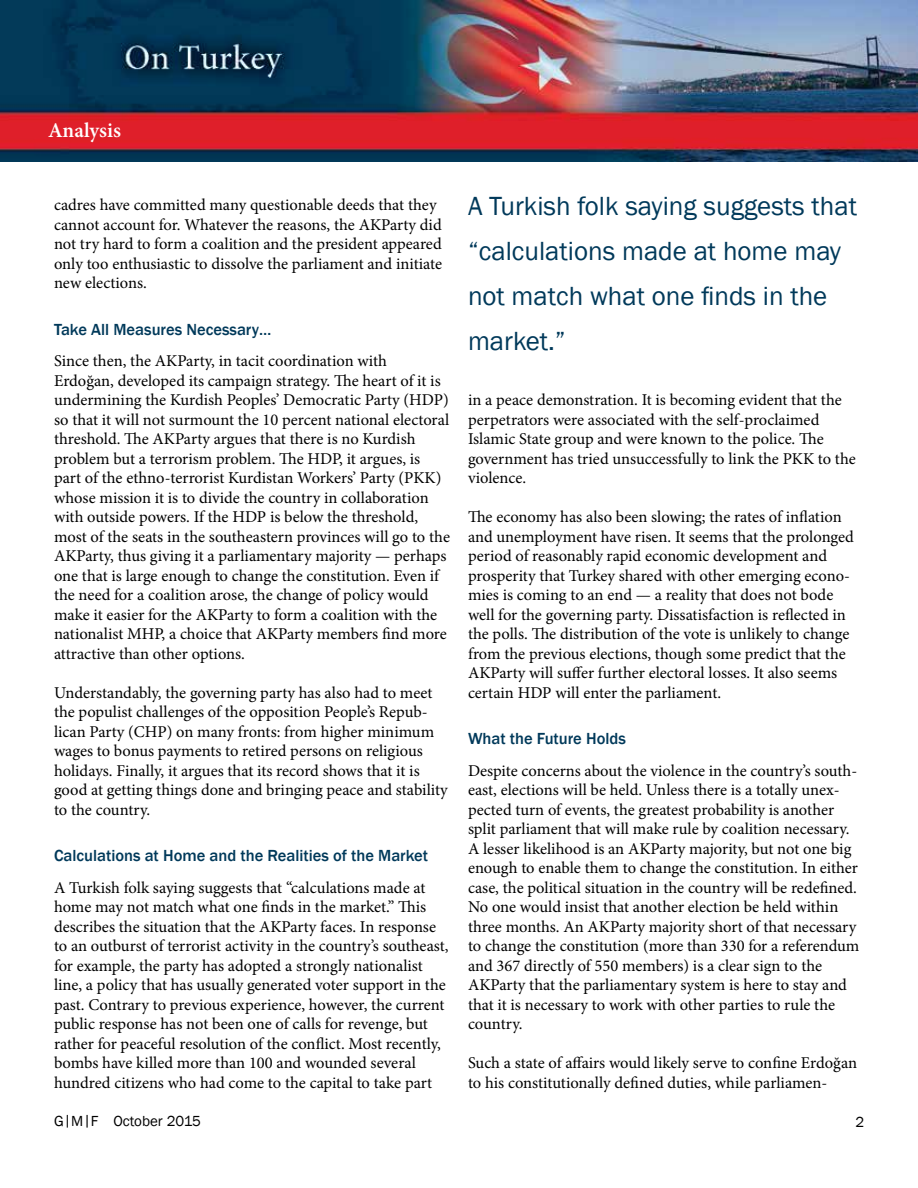
<style>
.page{position:relative;width:918px;height:1188px;background:#fff}
.page>*{position:absolute;margin:0;border:0;box-sizing:border-box;transform-origin:0 0}
.t1{font:27px/45px "Franklin Gothic";color:#00395a}
.t2{font:600 21px "Minion Pro";color:#fff}
.t3{font:16.5px/19.5px "Minion Pro";color:#000}
.t4{font:500 16.5px "Franklin Gothic";color:#00395a}
.t5{font:15px "Franklin Gothic";color:#000}
</style>
<div class="page">
<img style="left:0;top:0;width:918px;height:162px">
<p class="t2" style="left:48px;top:116px;width:75px">Analysis</p>
<p class="t3" style="left:54px;top:195px;width:390px">cadres have committed many questionable deeds that they cannot account for. Whatever the reasons, the AKParty did not try hard to form a coalition and the president appeared only too enthusiastic to dissolve the parliament and initiate new elections.</p>
<p class="t4" style="left:54px;top:319px;width:219px">Take All Measures Necessary…</p>
<p class="t3" style="left:54px;top:351px;width:398px">Since then, the AKParty, in tacit coordination with Erdoğan, developed its campaign strategy. The heart of it is undermining the Kurdish Peoples’ Democratic Party (HDP) so that it will not surmount the 10 percent national electoral threshold. The AKParty argues that there is no Kurdish problem but a terrorism problem. The HDP, it argues, is part of the ethno-terrorist Kurdistan Workers’ Party (PKK) whose mission it is to divide the country in collaboration with outside powers. If the HDP is below the threshold, most of the seats in the southeastern provinces will go to the AKParty, thus giving it a parliamentary majority — perhaps one that is large enough to change the constitution. Even if the need for a coalition arose, the change of policy would make it easier for the AKParty to form a coalition with the nationalist MHP, a choice that AKParty members find more attractive than other options.</p>
<p class="t3" style="left:54px;top:683px;width:395px">Understandably, the governing party has also had to meet the populist challenges of the opposition People’s Repub&shy;lican Party (CHP) on many fronts: from higher minimum wages to bonus payments to retired persons on religious holidays. Finally, it argues that its record shows that it is good at getting things done and bringing peace and stability to the country.</p>
<p class="t4" style="left:54px;top:845px;width:376px">Calculations at Home and the Realities of the Market</p>
<p class="t3" style="left:54px;top:878px;width:396px">A Turkish folk saying suggests that “calculations made at home may not match what one finds in the market.” This describes the situation that the AKParty faces. In response to an outburst of terrorist activity in the country’s southeast, for example, the party has adopted a strongly nationalist line, a policy that has usually generated voter support in the past. Contrary to previous experience, however, the current public response has not been one of calls for revenge, but rather for peaceful resolution of the conflict. Most recently, bombs have killed more than 100 and wounded several hundred citizens who had come to the capital to take part</p>
<h1 class="t1" style="left:468px;top:184px;width:390px">A Turkish folk saying suggests that “calculations made at home may not match what one finds in the market.”</h1>
<p class="t3" style="left:468px;top:390px;width:389px">in a peace demonstration. It is becoming evident that the perpetrators were associated with the self-proclaimed Islamic State group and were known to the police. The government has tried unsuccessfully to link the PKK to the violence.</p>
<p class="t3" style="left:468px;top:507px;width:387px">The economy has also been slowing; the rates of inflation and unemployment have risen. It seems that the prolonged period of reasonably rapid economic development and prosperity that Turkey shared with other emerging econo&shy;mies is coming to an end — a reality that does not bode well for the governing party. Dissatisfaction is reflected in the polls. The distribution of the vote is unlikely to change from the previous elections, though some predict that the AKParty will suffer further electoral losses. It also seems certain HDP will enter the parliament.</p>
<p class="t4" style="left:468px;top:728px;width:159px">What the Future Holds</p>
<p class="t3" style="left:468px;top:761px;width:393px">Despite concerns about the violence in the country’s south&shy;east, elections will be held. Unless there is a totally unex&shy;pected turn of events, the greatest probability is another split parliament that will make rule by coalition necessary.<br>A lesser likelihood is an AKParty majority, but not one big enough to enable them to change the constitution. In either case, the political situation in the country will be redefined.<br>No one would insist that another election be held within three months. An AKParty majority short of that necessary to change the constitution (more than 330 for a referendum and 367 directly of 550 members) is a clear sign to the AKParty that the parliamentary system is here to stay and that it is necessary to work with other parties to rule the country.</p>
<p class="t3" style="left:468px;top:1053px;width:391px">Such a state of affairs would likely serve to confine Erdoğan to his constitutionally defined duties, while parliamen-</p>
<p class="t5" style="left:54px;top:1112px;width:149px">G|M|F October 2015</p>
<p class="t5" style="left:855px;top:1113px;width:10px">2</p>
</div>
